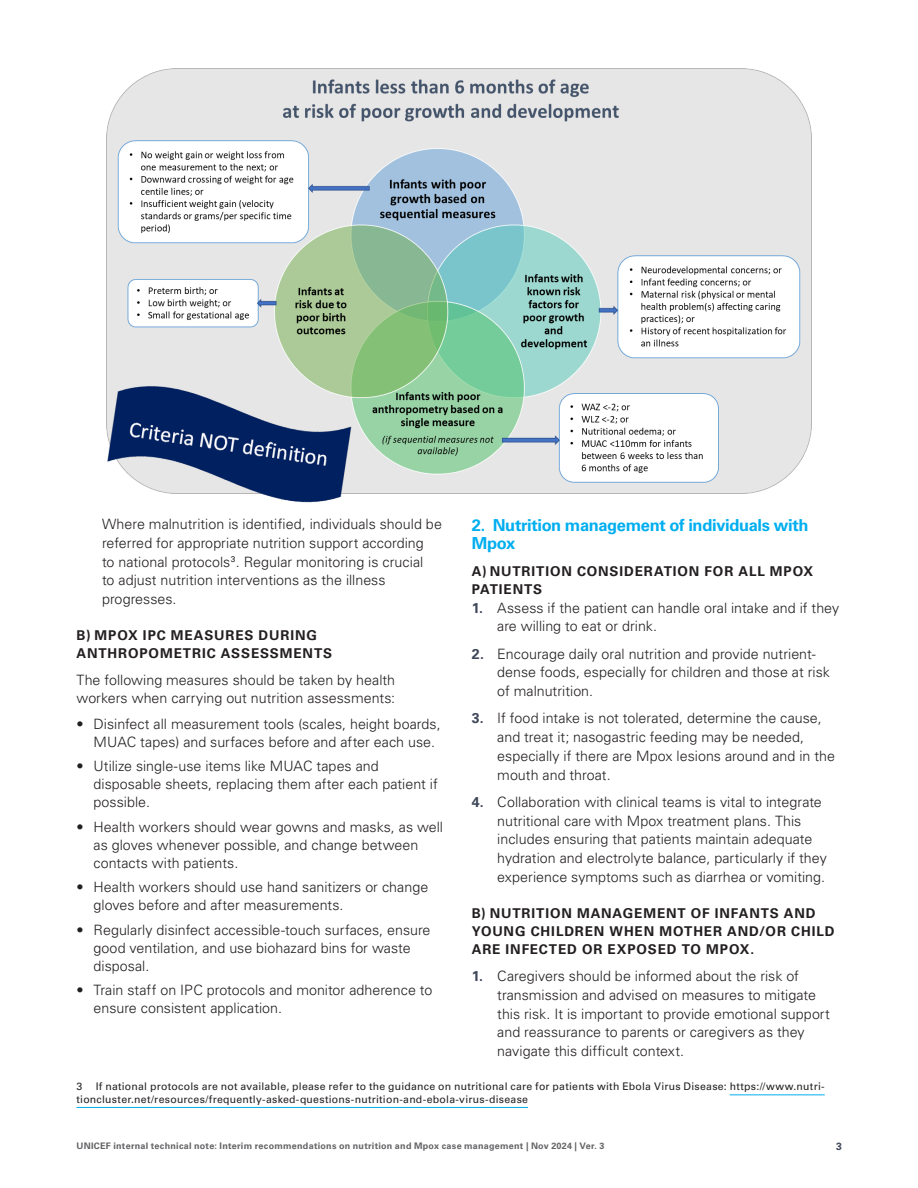
<style>
.page{position:relative;width:918px;height:1188px;background:#fff}
.page>*{position:absolute;margin:0;border:0;box-sizing:border-box;transform-origin:0 0}
.t1{font:700 16.5px/18.8px "Univers LT Std";letter-spacing:-.02em;color:#00aeef}
.copy{font:300 14.25px/18.8px "Univers LT Std";color:#231f20}
.t2{font:700 13.5px/18px "Univers LT Std";letter-spacing:.065em;color:#231f20}
.Footnote_text{font:10.5px/12.6px "Univers LT Std";letter-spacing:.025em;color:#231f20}
.t3{font:700 10.5px "Univers LT Std";color:#3e4759}
.t4{font:700 9px "Univers LT Std";letter-spacing:.03em;color:#636366}
.s1{font-weight:700;color:#3e4759}
</style>
<div class="page">
<hr style="left:730px;top:1095px;width:95px;height:1px;background:#00aeef">
<hr style="left:77px;top:1107px;width:451px;height:1px;background:#00aeef">
<img style="left:107px;top:68px;width:705px;height:426px">
<img style="left:106px;top:368px;width:253px;height:135px">
<p class="copy" style="left:102px;top:515px;width:341px">Where malnutrition is identified, individuals should be referred for appropriate nutrition support according<br>to national protocols<sup>3</sup>. Regular monitoring is crucial<br>to adjust nutrition interventions as the illness progresses.</p>
<p class="t2" style="left:77px;top:626px;width:257px">B) MPOX IPC MEASURES DURING<br>ANTHROPOMETRIC ASSESSMENTS</p>
<p class="copy" style="left:77px;top:671px;width:320px;line-height:18px">The following measures should be taken by health workers when carrying out nutrition assessments:</p>
<p class="copy" style="left:94px;top:715px;width:349px;line-height:18px;text-indent:-17px">• Disinfect all measurement tools (scales, height boards,<br>MUAC tapes) and surfaces before and after each use.</p>
<p class="copy" style="left:94px;top:757px;width:346px;line-height:18px;text-indent:-17px">• Utilize single-use items like MUAC tapes and disposable sheets, replacing them after each patient if possible.</p>
<p class="copy" style="left:94px;top:818px;width:351px;line-height:18px;text-indent:-17px">• Health workers should wear gowns and masks, as well as gloves whenever possible, and change between contacts with patients.</p>
<p class="copy" style="left:94px;top:878px;width:336px;line-height:18px;text-indent:-17px">• Health workers should use hand sanitizers or change gloves before and after measurements.</p>
<p class="copy" style="left:94px;top:921px;width:338px;line-height:18px;text-indent:-17px">• Regularly disinfect accessible-touch surfaces, ensure good ventilation, and use biohazard bins for waste disposal.</p>
<p class="copy" style="left:94px;top:981px;width:340px;line-height:18px;text-indent:-17px">• Train staff on IPC protocols and monitor adherence to ensure consistent application.</p>
<p class="t1" style="left:472px;top:516px;width:338px">2. Nutrition management of individuals with<br>Mpox</p>
<p class="t2" style="left:472px;top:562px;width:343px">A) NUTRITION CONSIDERATION FOR ALL MPOX<br>PATIENTS</p>
<p class="copy" style="left:497px;top:598px;width:343px;text-indent:-26px"><span class="s1">1.</span> Assess if the patient can handle oral intake and if they are willing to eat or drink.</p>
<p class="copy" style="left:497px;top:644px;width:334px;text-indent:-26px"><span class="s1">2.</span> Encourage daily oral nutrition and provide nutrient&shy;dense foods, especially for children and those at risk of malnutrition.</p>
<p class="copy" style="left:497px;top:709px;width:339px;text-indent:-26px"><span class="s1">3.</span> If food intake is not tolerated, determine the cause, and treat it; nasogastric feeding may be needed, especially if there are Mpox lesions around and in the mouth and throat.</p>
<p class="copy" style="left:497px;top:793px;width:331px;text-indent:-26px"><span class="s1">4.</span> Collaboration with clinical teams is vital to integrate nutritional care with Mpox treatment plans. This includes ensuring that patients maintain adequate hydration and electrolyte balance, particularly if they experience symptoms such as diarrhea or vomiting.</p>
<p class="t2" style="left:472px;top:904px;width:364px">B) NUTRITION MANAGEMENT OF INFANTS AND<br>YOUNG CHILDREN WHEN MOTHER AND/OR CHILD<br>ARE INFECTED OR EXPOSED TO MPOX.</p>
<p class="copy" style="left:497px;top:967px;width:334px;text-indent:-26px"><span class="s1">1.</span> Caregivers should be informed about the risk of transmission and advised on measures to mitigate this risk. It is important to provide emotional support and reassurance to parents or caregivers as they navigate this difficult context.</p>
<p class="Footnote_text" style="left:77px;top:1080px;width:750px;text-indent:19px">If national protocols are not available, please refer to the guidance on nutritional care for patients with Ebola Virus Disease: https://www.nutri&shy;tioncluster.net/resources/frequently-asked-questions-nutrition-and-ebola-virus-disease</p>
<p class="Footnote_text" style="left:77px;top:1080px;width:7px">3</p>
<p class="t4" style="left:77px;top:1141px;width:530px">UNICEF internal technical note: Interim recommendations on nutrition and Mpox case management | Nov 2024 | Ver. 3</p>
<p class="t3" style="left:836px;top:1140px;width:7px">3</p>
</div>
